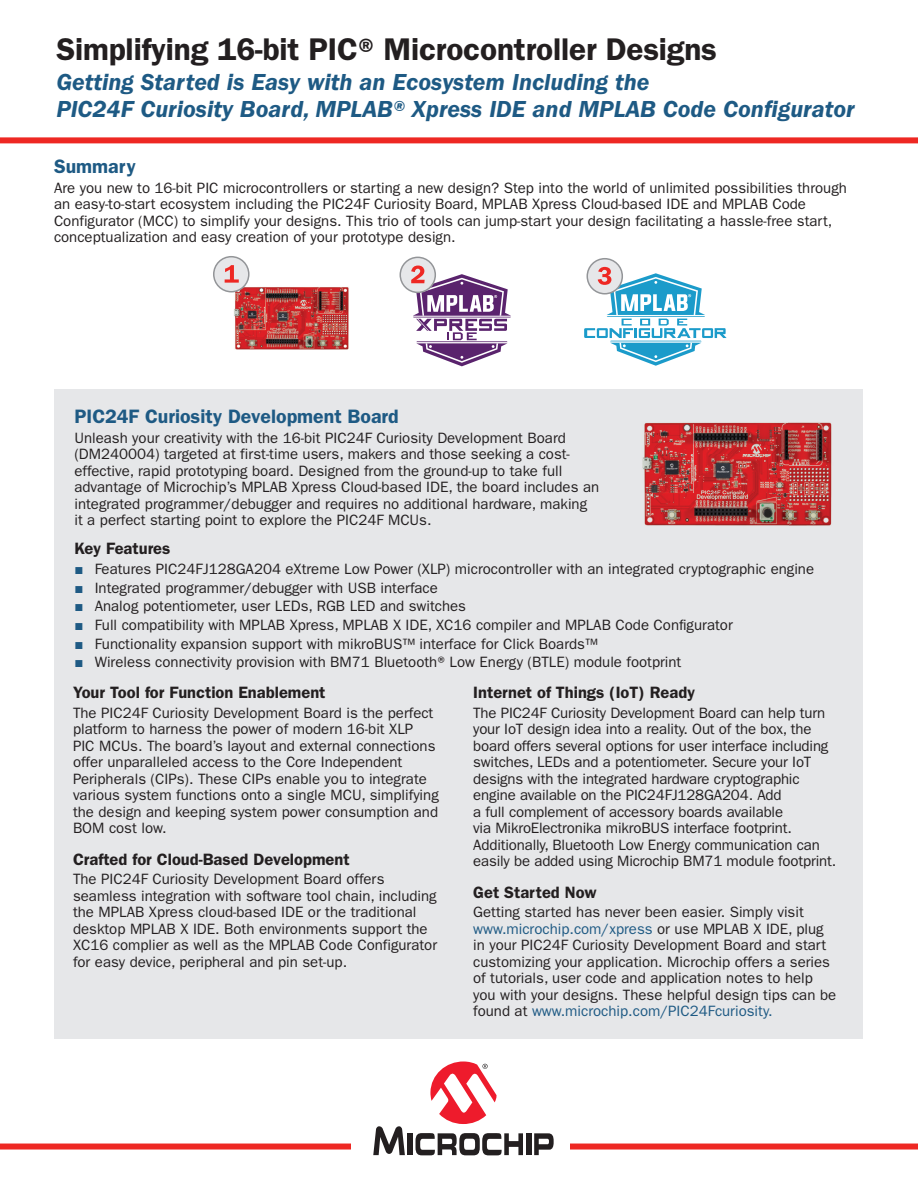
<style>
.page{position:relative;width:918px;height:1188px;background:#fff}
.page>*{position:absolute;margin:0;border:0;box-sizing:border-box;transform-origin:0 0}
.t1{font:600 31.5px "ITC Franklin Gothic Std";letter-spacing:-.005em;color:#231f20}
.t2{font:italic 600 24px/27px "ITC Franklin Gothic Std";color:#1e5a84}
.t3{font:600 19.5px "ITC Franklin Gothic Std";color:#1e5a84}
.t4{font:600 16.5px "ITC Franklin Gothic Std";color:#231f20}
.t5{font:15px/16.5px "ITC Franklin Gothic Std";color:#231f20}
.s1{font-family:"Arial";color:#1e5a84}
.s2{color:#1e5a84}
</style>
<div class="page">
<div style="left:0;top:137px;width:918px;height:6px;background:#ee2823"></div>
<div style="left:0;top:1144px;width:918px;height:6px;background:#ee2823"></div>
<div style="left:351px;top:1053px;width:219px;height:102px;background:#fff"></div>
<svg style="left:373px;top:1126px;width:32px;height:29px"></svg>
<div style="left:408px;top:1133px;width:5px;height:22px;background:#231f20"></div>
<div style="left:526px;top:1133px;width:5px;height:22px;background:#231f20"></div>
<svg style="left:534px;top:1133px;width:20px;height:22px"></svg>
<svg style="left:416px;top:1133px;width:107px;height:22px"></svg>
<svg style="left:430px;top:1062px;width:67px;height:62px"></svg>
<img style="left:228px;top:284px;width:121px;height:66px">
<div style="left:214px;top:257px;width:35px;height:35px;background:#e6e7e9;border-radius:50%"></div>
<div style="left:213px;top:256px;width:37px;height:36px;border:2px solid #939598;border-radius:50%"></div>
<svg style="left:225px;top:265px;width:14px;height:18px"></svg>
<div style="left:400px;top:257px;width:35px;height:35px;background:#e6e7e9;border-radius:50%"></div>
<div style="left:400px;top:257px;width:36px;height:36px;border:2px solid #939598;border-radius:50%"></div>
<svg style="left:409px;top:266px;width:102px;height:101px"></svg>
<div style="left:587px;top:259px;width:35px;height:35px;background:#e6e7e9;border-radius:50%"></div>
<div style="left:587px;top:258px;width:36px;height:36px;border:2px solid #939598;border-radius:50%"></div>
<svg style="left:584px;top:267px;width:143px;height:99px"></svg>
<div style="left:54px;top:389px;width:809px;height:650px;background:#e6e7e9"></div>
<img style="left:642px;top:422px;width:190px;height:104px">
<h1 class="t1" style="left:56px;top:31px;width:662px">Simplifying 16-bit PIC® Microcontroller Designs</h1>
<h2 class="t2" style="left:56px;top:69px;width:800px">Getting Started is Easy with an Ecosystem Including the<br>PIC24F Curiosity Board, MPLAB® Xpress IDE and MPLAB Code Configurator</h2>
<h3 class="t3" style="left:54px;top:155px;width:83px">Summary</h3>
<p class="t5" style="left:54px;top:180px;width:794px">Are you new to 16-bit PIC microcontrollers or starting a new design? Step into the world of unlimited possibilities through an easy-to-start ecosystem including the PIC24F Curiosity Board, MPLAB Xpress Cloud-based IDE and MPLAB Code Configurator (MCC) to simplify your designs. This trio of tools can jump-start your design facilitating a hassle-free start, conceptualization and easy creation of your prototype design.</p>
<h3 class="t3" style="left:74px;top:405px;width:326px">PIC24F Curiosity Development Board</h3>
<p class="t5" style="left:74px;top:429px;width:526px">Unleash your creativity with the 16-bit PIC24F Curiosity Development Board (DM240004) targeted at first-time users, makers and those seeking a cost&shy;effective, rapid prototyping board. Designed from the ground-up to take full advantage of Microchip’s MPLAB Xpress Cloud-based IDE, the board includes an integrated programmer/debugger and requires no additional hardware, making it a perfect starting point to explore the PIC24F MCUs.</p>
<p class="t4" style="left:74px;top:539px;width:98px">Key Features</p>
<p class="t5" style="left:74px;top:561px;width:741px"><span class="s1">■</span> Features PIC24FJ128GA204 eXtreme Low Power (XLP) microcontroller with an integrated cryptographic engine</p>
<p class="t5" style="left:74px;top:579px;width:365px"><span class="s1">■</span> Integrated programmer/debugger with USB interface</p>
<p class="t5" style="left:74px;top:598px;width:393px"><span class="s1">■</span> Analog potentiometer, user LEDs, RGB LED and switches</p>
<p class="t5" style="left:74px;top:617px;width:660px"><span class="s1">■</span> Full compatibility with MPLAB Xpress, MPLAB X IDE, XC16 compiler and MPLAB Code Configurator</p>
<p class="t5" style="left:74px;top:635px;width:525px"><span class="s1">■</span> Functionality expansion support with mikroBUS™ interface for Click Boards™</p>
<p class="t5" style="left:74px;top:654px;width:609px"><span class="s1">■</span> Wireless connectivity provision with BM71 Bluetooth® Low Energy (BTLE) module footprint</p>
<p class="t4" style="left:73px;top:682px;width:254px">Your Tool for Function Enablement</p>
<p class="t5" style="left:73px;top:704px;width:367px">The PIC24F Curiosity Development Board is the perfect platform to harness the power of modern 16-bit XLP<br>PIC MCUs. The board’s layout and external connections offer unparalleled access to the Core Independent Peripherals (CIPs). These CIPs enable you to integrate various system functions onto a single MCU, simplifying the design and keeping system power consumption and BOM cost low.</p>
<p class="t4" style="left:73px;top:849px;width:278px">Crafted for Cloud-Based Development</p>
<p class="t5" style="left:73px;top:871px;width:366px">The PIC24F Curiosity Development Board offers seamless integration with software tool chain, including the MPLAB Xpress cloud-based IDE or the traditional desktop MPLAB X IDE. Both environments support the XC16 complier as well as the MPLAB Code Configurator for easy device, peripheral and pin set-up.</p>
<p class="t4" style="left:473px;top:682px;width:224px">Internet of Things (IoT) Ready</p>
<p class="t5" style="left:473px;top:704px;width:365px">The PIC24F Curiosity Development Board can help turn your IoT design idea into a reality. Out of the box, the board offers several options for user interface including switches, LEDs and a potentiometer. Secure your IoT designs with the integrated hardware cryptographic engine available on the PIC24FJ128GA204. Add<br>a full complement of accessory boards available<br>via MikroElectronika mikroBUS interface footprint.<br>Additionally, Bluetooth Low Energy communication can easily be added using Microchip BM71 module footprint.</p>
<p class="t4" style="left:473px;top:882px;width:125px">Get Started Now</p>
<p class="t5" style="left:473px;top:904px;width:365px">Getting started has never been easier. Simply visit <span class="s2">www.microchip.com/xpress</span> or use MPLAB X IDE, plug in your PIC24F Curiosity Development Board and start customizing your application. Microchip offers a series of tutorials, user code and application notes to help you with your designs. These helpful design tips can be found at <span class="s2">www.microchip.com/PIC24Fcuriosity.</span></p>
</div>
